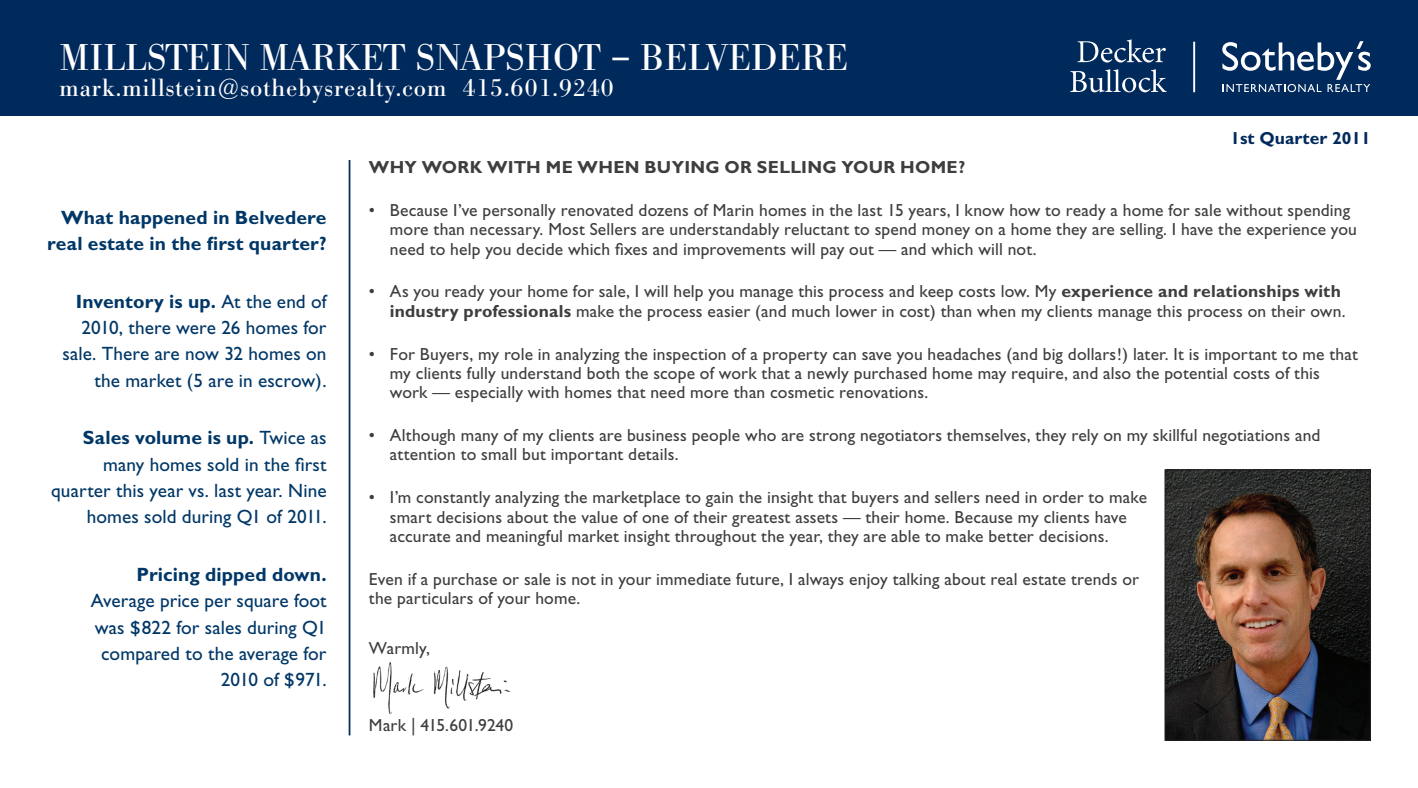
<style>
.page{position:relative;width:1418px;height:788px;background:#fff}
.page>*{position:absolute;margin:0;border:0;box-sizing:border-box;transform-origin:0 0}
.t1{font:36.75px "Bodoni BE";letter-spacing:.03em;color:#fff}
.t2{font:24.5px "Bodoni BE";letter-spacing:.04em;color:#fff}
.t3{font:19.25px/26.2px "Gill Sans";letter-spacing:.005em;color:#013767;text-align:right}
.t4{font:700 19.25px/26.2px "Gill Sans";letter-spacing:.01em;color:#013767;text-align:right}
.t5{font:17.5px/19.2px "Gill Sans";letter-spacing:.01em;color:#3e3e3f}
.t6{font:700 17.5px "Gill Sans";letter-spacing:.015em;color:#3e3e3f}
.t7{font:700 17.5px "Gill Sans";color:#00295c}
.s1{font-weight:700}
</style>
<div class="page">
<img style="left:370px;top:662px;width:141px;height:53px">
<div style="left:0;top:0;width:1418px;height:116px;background:#00295c"></div>
<hr style="left:1193px;top:42px;width:2px;height:50px;background:#fff">
<svg style="left:1222px;top:41px;width:148px;height:51px"></svg>
<svg style="left:1077px;top:39px;width:89px;height:24px"></svg>
<svg style="left:1070px;top:69px;width:96px;height:23px"></svg>
<img style="left:1166px;top:471px;width:202px;height:267px">
<div style="left:1164px;top:469px;width:206px;height:271px;border:1px solid #231f20"></div>
<hr style="left:349px;top:160px;width:1px;height:575px;background:#00295c">
<h1 class="t1" style="left:59px;top:36px;width:790px">Millstein Market SnapshoT – Belvedere</h1>
<h2 class="t2" style="left:59px;top:73px;width:556px">mark.millstein@sothebysrealty.com 415.601.9240</h2>
<p class="t7" style="left:1230px;top:128px;width:142px">1st Quarter 2011</p>
<p class="t4" style="left:47px;top:204px;width:281px">What happened in Belvedere real estate in the first quarter?</p>
<p class="t3" style="left:62px;top:288px;width:266px"><span class="s1">Inventory is up.</span> At the end of<br>2010, there were 26 homes for sale. There are now 32 homes on the market (5 are in escrow).</p>
<p class="t3" style="left:51px;top:425px;width:277px"><span class="s1">Sales volume is up.</span> Twice as many homes sold in the first quarter this year vs. last year. Nine homes sold during Q1 of 2011.</p>
<p class="t4" style="left:137px;top:561px;width:191px">Pricing dipped down.</p>
<p class="t3" style="left:91px;top:587px;width:237px">Average price per square foot was $822 for sales during Q1 compared to the average for<br>2010 of $971.</p>
<p class="t6" style="left:369px;top:157px;width:598px">WHY WORK WITH ME WHEN BUYING OR SELLING YOUR HOME?</p>
<p class="t5" style="left:390px;top:201px;width:968px;text-indent:-21px">• Because I’ve personally renovated dozens of Marin homes in the last 15 years, I know how to ready a home for sale without spending more than necessary. Most Sellers are understandably reluctant to spend money on a home they are selling. I have the experience you need to help you decide which fixes and improvements will pay out — and which will not.</p>
<p class="t5" style="left:369px;top:282px;width:978px;text-align:right">• As you ready your home for sale, I will help you manage this process and keep costs low. My <span class="s1">experience and relationships with industry professionals</span> make the process easier (and much lower in cost) than when my clients manage this process on their own.</p>
<p class="t5" style="left:390px;top:344px;width:969px;text-indent:-21px">• For Buyers, my role in analyzing the inspection of a property can save you headaches (and big dollars!) later. It is important to me that my clients fully understand both the scope of work that a newly purchased home may require, and also the potential costs of this work — especially with homes that need more than cosmetic renovations.</p>
<p class="t5" style="left:390px;top:425px;width:932px;text-indent:-21px">• Although many of my clients are business people who are strong negotiators themselves, they rely on my skillful negotiations and attention to small but important details.</p>
<p class="t5" style="left:390px;top:488px;width:758px;text-indent:-21px">• I’m constantly analyzing the marketplace to gain the insight that buyers and sellers need in order to make smart decisions about the value of one of their greatest assets — their home. Because my clients have accurate and meaningful market insight throughout the year, they are able to make better decisions.</p>
<p class="t5" style="left:369px;top:569px;width:771px">Even if a purchase or sale is not in your immediate future, I always enjoy talking about real estate trends or the particulars of your home.</p>
<p class="t5" style="left:369px;top:638px;width:62px">Warmly,</p>
<p class="t5" style="left:369px;top:715px;width:146px">Mark | 415.601.9240</p>
</div>
